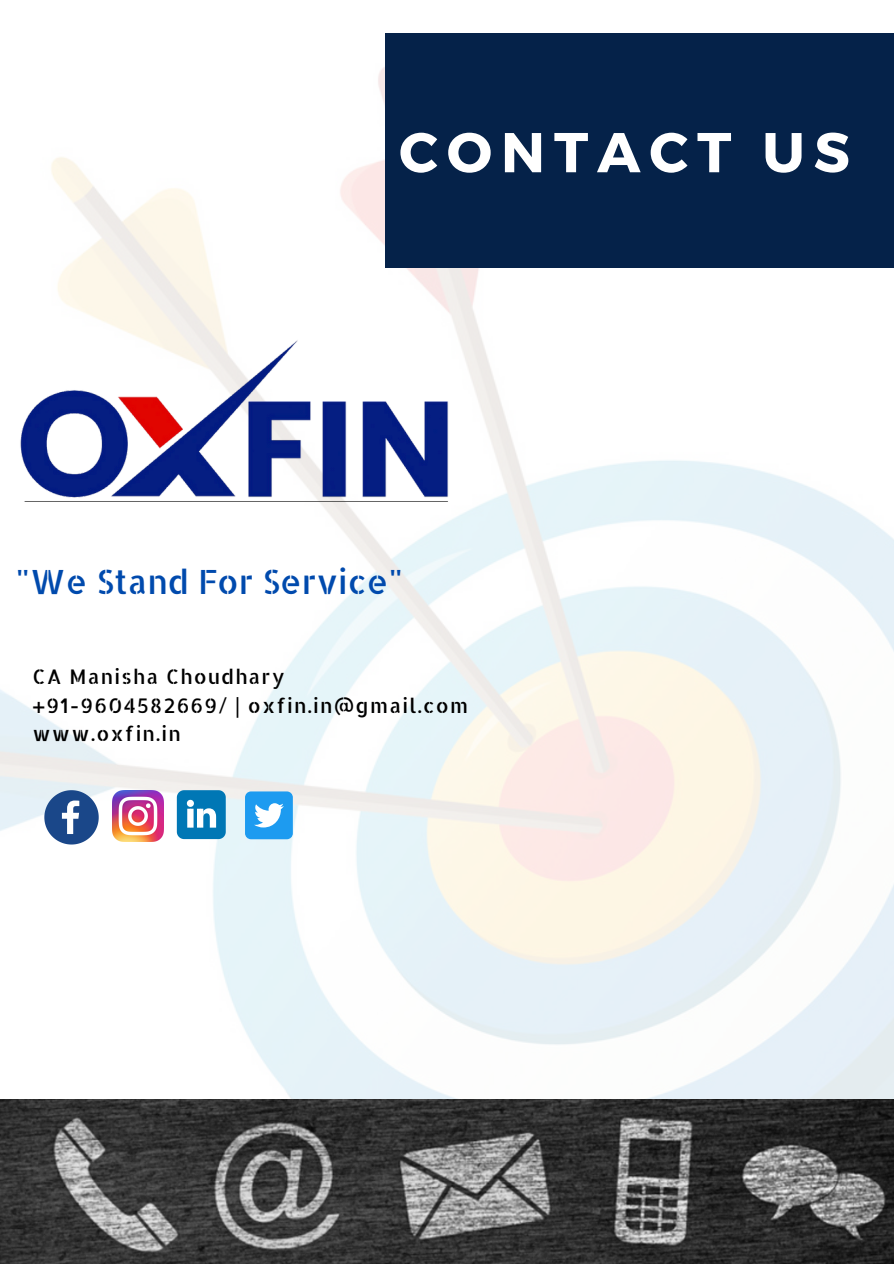
<style>
.page{position:relative;width:894px;height:1264px;background:#fff}
.page>*{position:absolute;margin:0;border:0;box-sizing:border-box;transform-origin:0 0}
.t1{font:700 55.95px "Montserrat";letter-spacing:.16em;color:#fff}
.t2{font:33.45px "Allerta Stencil";color:#004aad}
.t3{font:20.1px "Allerta Stencil";letter-spacing:.06em;color:#000}
</style>
<div class="page">
<img style="left:0;top:33px;width:893px;height:1066px">
<img style="left:0;top:1099px;width:893px;height:164px">
<div style="left:385px;top:34px;width:508px;height:234px;background:#052249"></div>
<svg style="left:44px;top:790px;width:55px;height:54px"></svg>
<img style="left:112px;top:790px;width:51px;height:51px">
<svg style="left:177px;top:790px;width:49px;height:49px;background:#3292c3"></svg>
<div style="left:245px;top:791px;width:48px;height:48px;background:#1d9bf0;border-radius:6px"></div>
<svg style="left:254px;top:803px;width:30px;height:24px"></svg>
<img style="left:0;top:316px;width:507px;height:186px">
<p class="t1" style="left:399px;top:116px;width:452px">CONTACT US</p>
<p class="t2" style="left:16px;top:559px;width:389px">"We Stand For Service"</p>
<h1 class="t3" style="left:32px;top:663px;width:254px">CA Manisha Choudhary</h1>
<p class="t3" style="left:32px;top:691px;width:437px">+91-9604582669/ | oxfin.in@gmail.com</p>
<h2 class="t3" style="left:32px;top:720px;width:150px">www.oxfin.in</h2>
</div>
